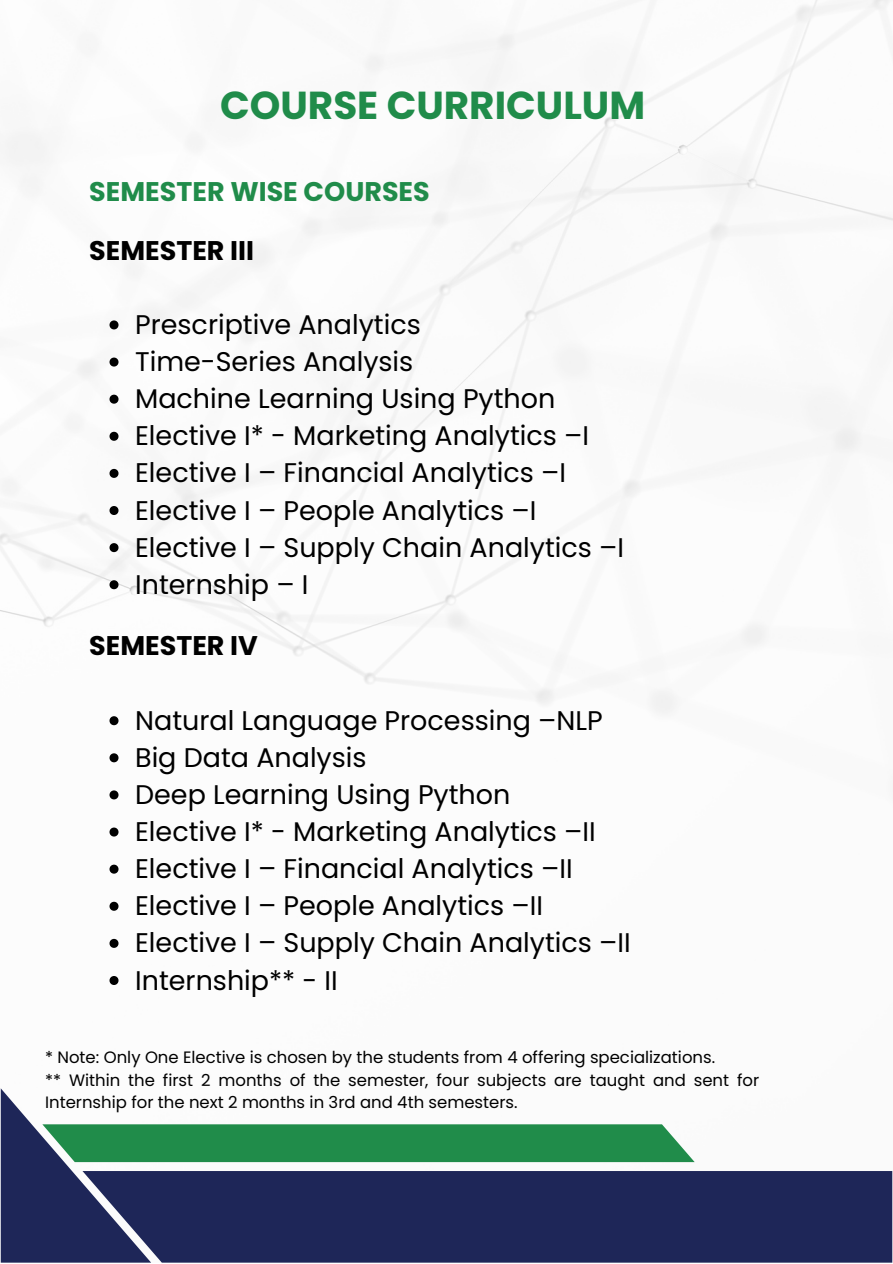
<style>
.page{position:relative;width:893px;height:1264px;background:#fff}
.page>*{position:absolute;margin:0;border:0;box-sizing:border-box;transform-origin:0 0}
.t1{font:700 39px "Poppins";color:#208c4a}
.t2{font:27px "Poppins";color:#000}
.t3{font:700 27px "Poppins";color:#000}
.t4{font:700 27px "Poppins";color:#208c4a}
.t5{font:16.5px/22.5px "Poppins";color:#000}
</style>
<div class="page">
<img style="left:0;top:0;width:892px;height:1262px">
<svg style="left:109px;top:320px;width:9px;height:9px"></svg>
<svg style="left:109px;top:357px;width:9px;height:9px"></svg>
<svg style="left:109px;top:394px;width:9px;height:9px"></svg>
<svg style="left:109px;top:432px;width:9px;height:9px"></svg>
<svg style="left:109px;top:469px;width:9px;height:9px"></svg>
<svg style="left:109px;top:506px;width:9px;height:9px"></svg>
<svg style="left:109px;top:543px;width:9px;height:9px"></svg>
<svg style="left:109px;top:580px;width:9px;height:9px"></svg>
<svg style="left:109px;top:716px;width:9px;height:9px"></svg>
<svg style="left:109px;top:753px;width:9px;height:9px"></svg>
<svg style="left:109px;top:790px;width:9px;height:9px"></svg>
<svg style="left:109px;top:827px;width:9px;height:9px"></svg>
<svg style="left:109px;top:864px;width:9px;height:9px"></svg>
<svg style="left:109px;top:901px;width:9px;height:9px"></svg>
<svg style="left:109px;top:938px;width:9px;height:9px"></svg>
<svg style="left:109px;top:976px;width:9px;height:9px"></svg>
<div style="left:694px;top:1170px;width:198px;height:92px;background:#1e2658"></div>
<svg style="left:1px;top:1088px;width:693px;height:174px"></svg>
<p class="t1" style="left:220px;top:78px;width:426px">COURSE CURRICULUM</p>
<p class="t4" style="left:89px;top:173px;width:342px">SEMESTER WISE COURSES</p>
<p class="t3" style="left:89px;top:231px;width:166px">SEMESTER III</p>
<p class="t2" style="left:135px;top:305px;width:287px">Prescriptive Analytics</p>
<p class="t2" style="left:135px;top:343px;width:280px">Time-Series Analysis</p>
<p class="t2" style="left:135px;top:380px;width:422px">Machine Learning Using Python</p>
<p class="t2" style="left:135px;top:417px;width:455px">Elective I* - Marketing Analytics –I</p>
<p class="t2" style="left:135px;top:454px;width:432px">Elective I – Financial Analytics –I</p>
<p class="t2" style="left:135px;top:491px;width:403px">Elective I – People Analytics –I</p>
<p class="t2" style="left:135px;top:528px;width:490px">Elective I – Supply Chain Analytics –I</p>
<p class="t2" style="left:135px;top:565px;width:175px">Internship – I</p>
<p class="t3" style="left:89px;top:627px;width:170px">SEMESTER IV</p>
<p class="t2" style="left:135px;top:701px;width:469px">Natural Language Processing –NLP</p>
<p class="t2" style="left:135px;top:738px;width:233px">Big Data Analysis</p>
<p class="t2" style="left:135px;top:775px;width:377px">Deep Learning Using Python</p>
<p class="t2" style="left:135px;top:812px;width:462px">Elective I* - Marketing Analytics –II</p>
<p class="t2" style="left:135px;top:849px;width:439px">Elective I – Financial Analytics –II</p>
<p class="t2" style="left:135px;top:886px;width:409px">Elective I – People Analytics –II</p>
<p class="t2" style="left:135px;top:924px;width:497px">Elective I – Supply Chain Analytics –II</p>
<p class="t2" style="left:135px;top:961px;width:204px">Internship** - II</p>
<p class="t5" style="left:45px;top:1046px;width:671px">* Note: Only One Elective is chosen by the students from 4 offering specializations.</p>
<p class="t5" style="left:45px;top:1068px;width:715px">** Within the first 2 months of the semester, four subjects are taught and sent for<br>Internship for the next 2 months in 3rd and 4th semesters.</p>
</div>
